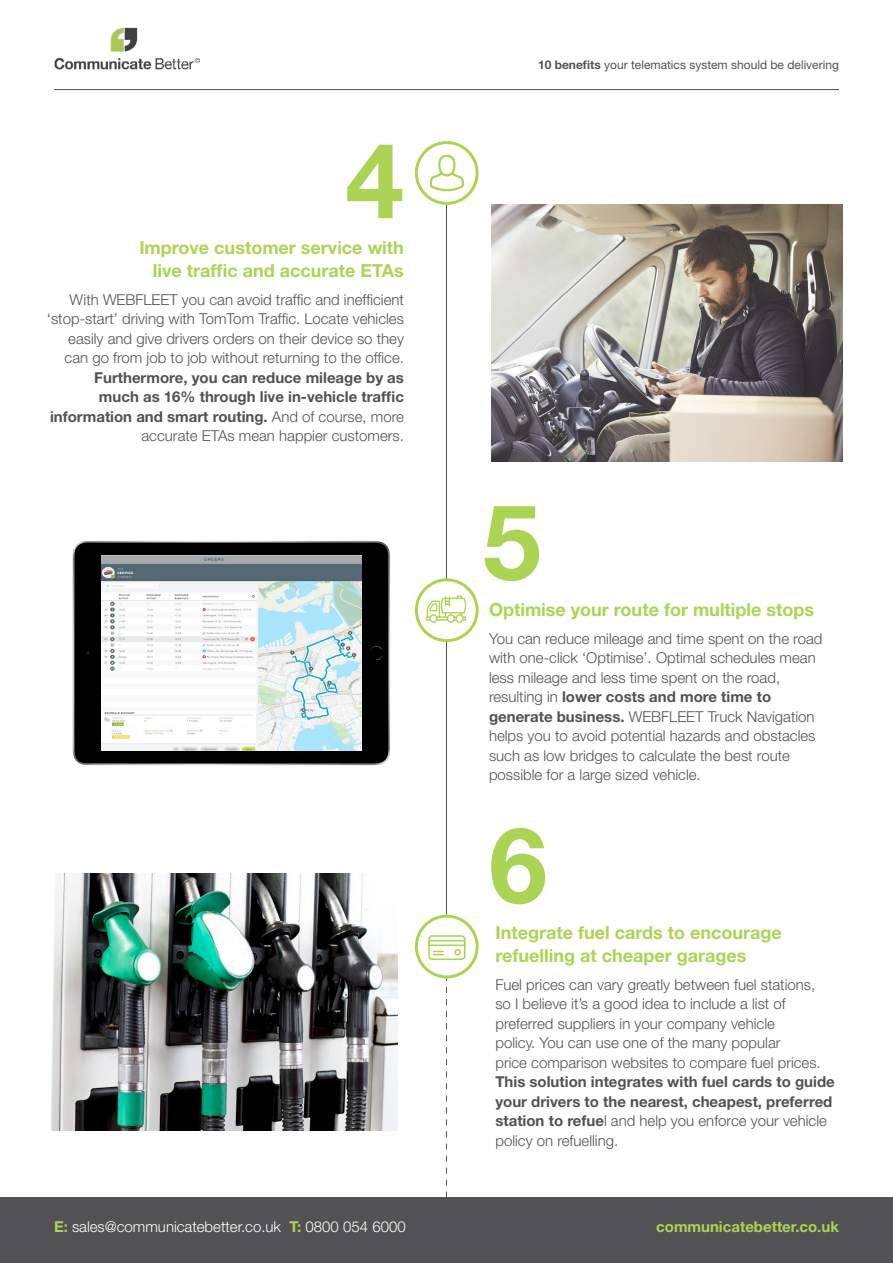
<style>
.page{position:relative;width:893px;height:1263px;background:#fff}
.page>*{position:absolute;margin:0;border:0;box-sizing:border-box;transform-origin:0 0}
.t1{font:700 105px "Helvetica Neue LT";color:#acd454}
.t2{font:700 18px/22.5px "Helvetica Neue LT";color:#acd454}
.t3{font:300 15px/19.5px "Helvetica Neue LT";color:#525254}
.t4{font:700 15px/19.5px "Helvetica Neue LT";color:#525254}
.t5{font:300 15px "Helvetica Neue LT";color:#fff}
.t6{font:700 15px "Helvetica Neue LT";color:#acd454}
.t7{font:12px "Helvetica Neue LT";color:#525254}
.s1{font-weight:300}
.s2{font-weight:700}
.s3{font-weight:700;color:#acd454}
</style>
<div class="page">
<hr style="left:446px;top:155px;width:1px;height:760px;background:#525254">
<svg style="left:446px;top:978px;width:1px;height:219px"></svg>
<svg style="left:416px;top:143px;width:61px;height:60px"></svg>
<div style="left:415px;top:141px;width:64px;height:64px;border:3px solid #acd454;border-radius:50%"></div>
<div style="left:415px;top:915px;width:64px;height:63px;border:3px solid #acd454;border-radius:50%"></div>
<div style="left:416px;top:580px;width:61px;height:61px;background:#fff;border-radius:50%"></div>
<div style="left:415px;top:578px;width:64px;height:64px;border:3px solid #acd454;border-radius:50%"></div>
<svg style="left:426px;top:595px;width:41px;height:28px"></svg>
<svg style="left:428px;top:935px;width:37px;height:25px"></svg>
<svg style="left:430px;top:155px;width:34px;height:36px"></svg>
<img style="left:72px;top:541px;width:318px;height:225px">
<img style="left:101px;top:556px;width:260px;height:195px">
<img style="left:492px;top:205px;width:351px;height:256px">
<img style="left:51px;top:874px;width:347px;height:256px">
<img style="left:54px;top:27px;width:145px;height:43px">
<hr style="left:54px;top:89px;width:785px;height:1px;background:#525254">
<div style="left:0;top:1197px;width:893px;height:66px;background:#525254"></div>
<h1 class="t1" style="left:346px;top:116px;width:60px">4</h1>
<p class="t2" style="left:139px;top:236px;width:266px;text-align:right">Improve customer service with live traffic and accurate ETAs</p>
<p class="t3" style="left:47px;top:289px;width:359px;text-align:right">With WEBFLEET you can avoid traffic and inefficient ‘stop-start’ driving with TomTom Traffic. Locate vehicles easily and give drivers orders on their device so they can go from job to job without returning to the office.</p>
<p class="t4" style="left:50px;top:367px;width:355px;text-align:right">Furthermore, you can reduce mileage by as<br>much as 16% through live in-vehicle traffic information and smart routing. <span class="s1">And of course, more accurate ETAs mean happier customers.</span></p>
<p class="t7" style="left:538px;top:58px;width:302px"><span class="s2">10 benefits</span> your telematics system should be delivering</p>
<h1 class="t1" style="left:483px;top:477px;width:60px">5</h1>
<p class="t2" style="left:489px;top:598px;width:327px">Optimise your route for multiple stops</p>
<p class="t3" style="left:489px;top:628px;width:335px">You can reduce mileage and time spent on the road with one-click ‘Optimise’. Optimal schedules mean less mileage and less time spent on the road, resulting in <span class="s2">lower costs and more time to generate business.</span> WEBFLEET Truck Navigation helps you to avoid potential hazards and obstacles such as low bridges to calculate the best route possible for a large sized vehicle.</p>
<h1 class="t1" style="left:489px;top:800px;width:60px">6</h1>
<p class="t2" style="left:495px;top:921px;width:288px">Integrate fuel cards to encourage refuelling at cheaper garages</p>
<p class="t3" style="left:495px;top:974px;width:327px">Fuel prices can vary greatly between fuel stations, so I believe it’s a good idea to include a list of preferred suppliers in your company vehicle<br>policy. You can use one of the many popular<br>price comparison websites to compare fuel prices.</p>
<p class="t4" style="left:495px;top:1071px;width:341px">This solution integrates with fuel cards to guide your drivers to the nearest, cheapest, preferred station to refue<span class="s1">l and help you enforce your vehicle policy on refuelling.</span></p>
<p class="t5" style="left:54px;top:1218px;width:353px"><span class="s3">E:</span> sales@communicatebetter.co.uk <span class="s3">T:</span> 0800 054 6000</p>
<p class="t6" style="left:656px;top:1217px;width:184px">communicatebetter.co.uk</p>
</div>
